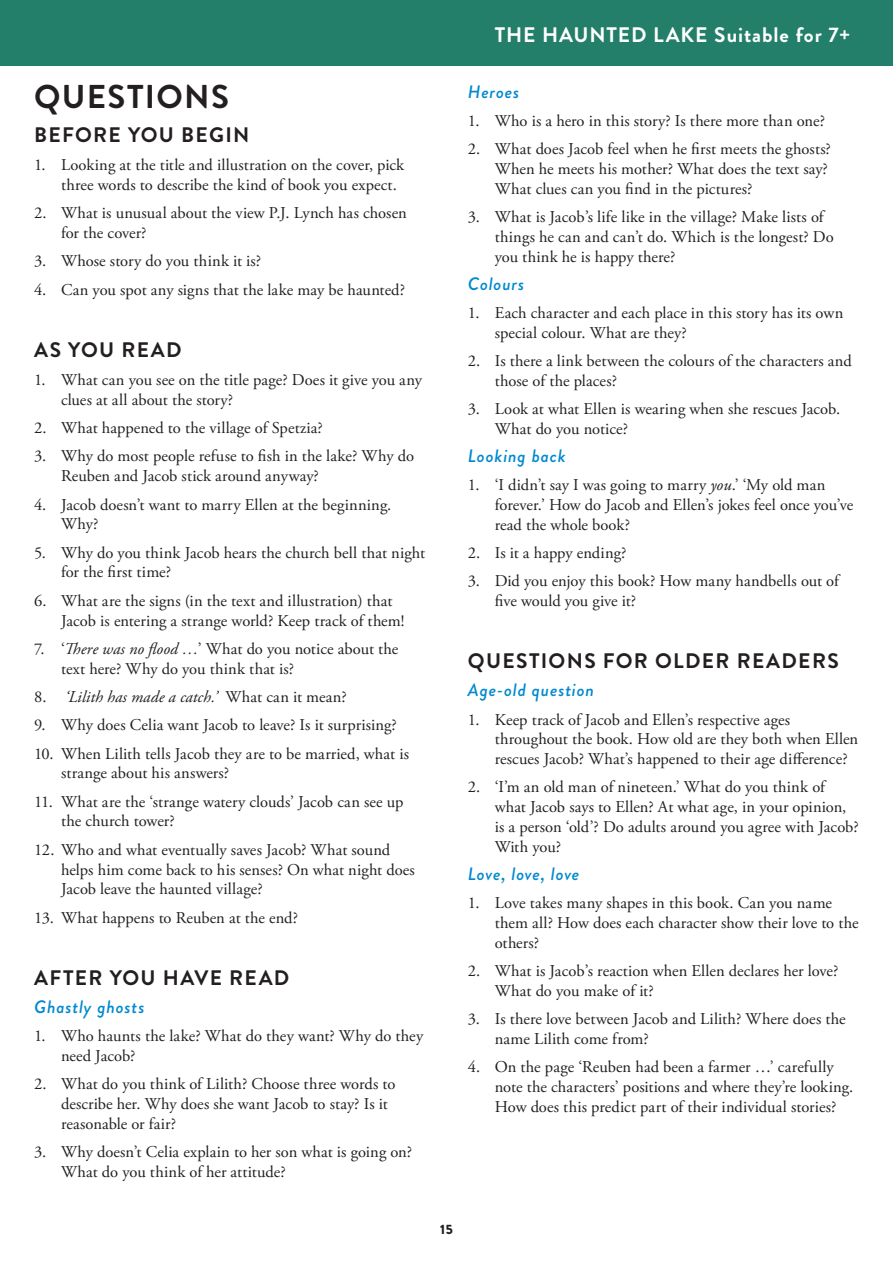
<style>
.page{position:relative;width:893px;height:1263px;background:#fff}
.page>*{position:absolute;margin:0;border:0;box-sizing:border-box;transform-origin:0 0}
.t1{font:700 33px "Brandon Grotesque";letter-spacing:.04em;color:#231f20}
.t2{font:700 21px "Brandon Grotesque";letter-spacing:.065em;color:#231f20}
.t3{font:700 21px "Brandon Grotesque";letter-spacing:.045em;color:#fff}
.t4{font:italic 500 18px "Brandon Grotesque";letter-spacing:.045em;color:#0089cf}
.t5{font:16.5px/19.8px "Adobe Garamond Pro";letter-spacing:.005em;color:#231f20}
.t6{font:italic 16.5px "Adobe Garamond Pro";letter-spacing:.005em;color:#231f20}
.t7{font:900 13.5px "Brandon Grotesque";color:#231f20}
.s1{font-style:italic}
.s2{font-style:normal}
</style>
<div class="page">
<div style="left:0;top:0;width:893px;height:65px;background:#237f69"></div>
<h1 class="t1" style="left:34px;top:74px;width:196px">QUESTIONS</h1>
<p class="t2" style="left:34px;top:120px;width:217px">BEFORE YOU BEGIN</p>
<p class="t5" style="left:61px;top:156px;width:345px;text-indent:-27px">1. Looking at the title and illustration on the cover, pick three words to describe the kind of book you expect.</p>
<p class="t5" style="left:61px;top:204px;width:347px;text-indent:-27px">2. What is unusual about the view P.J. Lynch has chosen for the cover?</p>
<p class="t5" style="left:34px;top:252px;width:229px">3. Whose story do you think it is?</p>
<p class="t5" style="left:34px;top:280px;width:373px">4. Can you spot any signs that the lake may be haunted?</p>
<p class="t2" style="left:34px;top:335px;width:149px">AS YOU READ</p>
<p class="t5" style="left:61px;top:370px;width:362px;text-indent:-27px">1. What can you see on the title page? Does it give you any clues at all about the story?</p>
<p class="t5" style="left:34px;top:419px;width:290px">2. What happened to the village of Spetzia?</p>
<p class="t5" style="left:61px;top:447px;width:355px;text-indent:-27px">3. Why do most people refuse to fish in the lake? Why do<br>Reuben and Jacob stick around anyway?</p>
<p class="t5" style="left:61px;top:495px;width:332px;text-indent:-27px">4. Jacob doesn’t want to marry Ellen at the beginning.<br>Why?</p>
<p class="t5" style="left:61px;top:543px;width:366px;text-indent:-27px">5. Why do you think Jacob hears the church bell that night for the first time?</p>
<p class="t5" style="left:61px;top:591px;width:345px;text-indent:-27px">6. What are the signs (in the text and illustration) that<br>Jacob is entering a strange world? Keep track of them!</p>
<p class="t5" style="left:61px;top:639px;width:339px;text-indent:-27px">7. ‘<span class="s1">There was no flood …</span>’ What do you notice about the text here? Why do you think that is?</p>
<p class="t6" style="left:34px;top:687px;width:314px"><span class="s2">8.</span> ‘Lilith has made a catch.’ <span class="s2">What can it mean?</span></p>
<p class="t5" style="left:34px;top:716px;width:364px">9. Why does Celia want Jacob to leave? Is it surprising?</p>
<p class="t5" style="left:61px;top:744px;width:349px;text-indent:-27px">10. When Lilith tells Jacob they are to be married, what is strange about his answers?</p>
<p class="t5" style="left:61px;top:792px;width:344px;text-indent:-27px">11. What are the ‘strange watery clouds’ Jacob can see up the church tower?</p>
<p class="t5" style="left:61px;top:840px;width:355px;text-indent:-27px">12. Who and what eventually saves Jacob? What sound helps him come back to his senses? On what night does<br>Jacob leave the haunted village?</p>
<p class="t5" style="left:34px;top:908px;width:265px">13. What happens to Reuben at the end?</p>
<p class="t2" style="left:34px;top:963px;width:257px">AFTER YOU HAVE READ</p>
<p class="t4" style="left:34px;top:994px;width:112px">Ghastly ghosts</p>
<p class="t5" style="left:61px;top:1026px;width:364px;text-indent:-27px">1. Who haunts the lake? What do they want? Why do they need Jacob?</p>
<p class="t5" style="left:61px;top:1074px;width:336px;text-indent:-27px">2. What do you think of Lilith? Choose three words to describe her. Why does she want Jacob to stay? Is it reasonable or fair?</p>
<p class="t5" style="left:61px;top:1142px;width:353px;text-indent:-27px">3. Why doesn’t Celia explain to her son what is going on?<br>What do you think of her attitude?</p>
<p class="t3" style="left:495px;top:20px;width:357px">THE HAUNTED LAKE Suitable for 7+</p>
<p class="t4" style="left:468px;top:79px;width:53px">Heroes</p>
<p class="t5" style="left:468px;top:111px;width:359px">1. Who is a hero in this story? Is there more than one?</p>
<p class="t5" style="left:495px;top:140px;width:338px;text-indent:-27px">2. What does Jacob feel when he first meets the ghosts?<br>When he meets his mother? What does the text say?<br>What clues can you find in the pictures?</p>
<p class="t5" style="left:495px;top:208px;width:341px;text-indent:-27px">3. What is Jacob’s life like in the village? Make lists of things he can and can’t do. Which is the longest? Do you think he is happy there?</p>
<p class="t4" style="left:468px;top:271px;width:58px">Colours</p>
<p class="t5" style="left:495px;top:303px;width:350px;text-indent:-27px">1. Each character and each place in this story has its own special colour. What are they?</p>
<p class="t5" style="left:495px;top:352px;width:358px;text-indent:-27px">2. Is there a link between the colours of the characters and those of the places?</p>
<p class="t5" style="left:495px;top:400px;width:347px;text-indent:-27px">3. Look at what Ellen is wearing when she rescues Jacob.<br>What do you notice?</p>
<p class="t4" style="left:468px;top:443px;width:100px">Looking back</p>
<p class="t5" style="left:495px;top:476px;width:360px;text-indent:-27px">1. ‘I didn’t say I was going to marry <span class="s1">you</span>.’ ‘My old man forever.’ How do Jacob and Ellen’s jokes feel once you’ve read the whole book?</p>
<p class="t5" style="left:468px;top:544px;width:160px">2. Is it a happy ending?</p>
<p class="t5" style="left:495px;top:572px;width:346px;text-indent:-27px">3. Did you enjoy this book? How many handbells out of five would you give it?</p>
<p class="t2" style="left:468px;top:646px;width:372px">QUESTIONS FOR OLDER READERS</p>
<p class="t4" style="left:468px;top:677px;width:128px">Age-old question</p>
<p class="t5" style="left:495px;top:710px;width:365px;text-indent:-27px">1. Keep track of Jacob and Ellen’s respective ages throughout the book. How old are they both when Ellen rescues Jacob? What’s happened to their age difference?</p>
<p class="t5" style="left:495px;top:778px;width:365px;text-indent:-27px">2. ‘I’m an old man of nineteen.’ What do you think of what Jacob says to Ellen? At what age, in your opinion, is a person ‘old’? Do adults around you agree with Jacob?<br>With you?</p>
<p class="t4" style="left:468px;top:861px;width:113px">Love, love, love</p>
<p class="t5" style="left:495px;top:893px;width:365px;text-indent:-27px">1. Love takes many shapes in this book. Can you name them all? How does each character show their love to the others?</p>
<p class="t5" style="left:495px;top:961px;width:345px;text-indent:-27px">2. What is Jacob’s reaction when Ellen declares her love?<br>What do you make of it?</p>
<p class="t5" style="left:495px;top:1009px;width:353px;text-indent:-27px">3. Is there love between Jacob and Lilith? Where does the name Lilith come from?</p>
<p class="t5" style="left:495px;top:1058px;width:360px;text-indent:-27px">4. On the page ‘Reuben had been a farmer …’ carefully note the characters’ positions and where they’re looking.<br>How does this predict part of their individual stories?</p>
<p class="t7" style="left:440px;top:1220px;width:14px">15</p>
</div>
